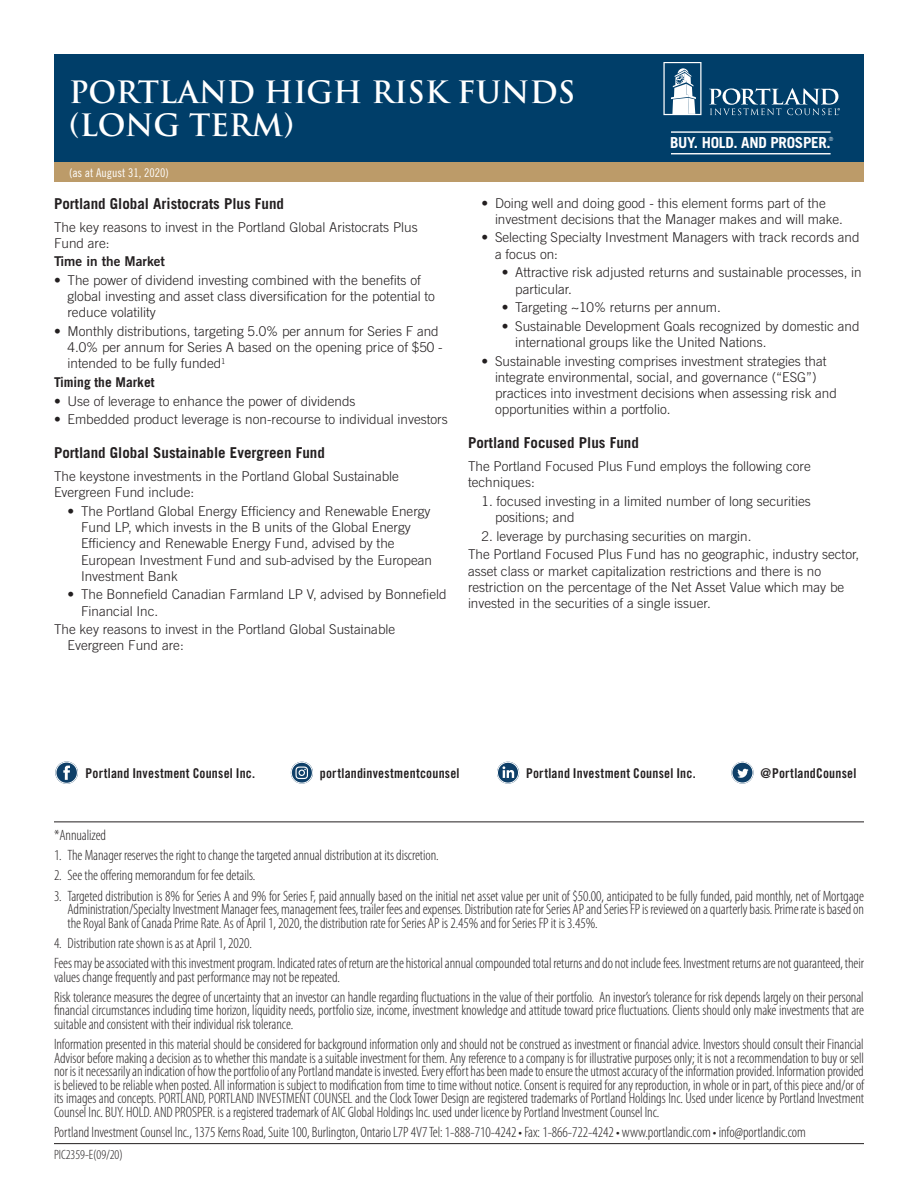
<style>
.page{position:relative;width:918px;height:1188px;background:#fff}
.page>*{position:absolute;margin:0;border:0;box-sizing:border-box;transform-origin:0 0}
.t1{font:700 30px/33px "Trajan Pro";color:#fff}
.t2{font:700 15.15px "Trade Gothic";letter-spacing:-.02em;color:#fff}
.Disclaimer_text{font:300 condensed 15px/13.5px "Myriad Pro";letter-spacing:-.005em;color:#231f20;text-align:justify}
.t3{font:700 15px "Trade Gothic";color:#231f20}
.t4{font:300 13.5px/16.2px "Trade Gothic";color:#231f20}
.Body_-_Bullets{font:13.5px "Trade Gothic Bold Cond Twenty";letter-spacing:.015em;color:#231f20}
.Disclaimer_text-2{font:300 condensed 13.5px "Myriad Pro";letter-spacing:-.005em;color:#231f20}
.t5{font:13.5px "Trade Gothic Bold Two";color:#231f20}
.t6{font:700 13.5px "Trade Gothic";color:#231f20}
.t7{font:12px "Trade Gothic Cond Eighteen";color:#fff}
.t8{font:300 5.7px "Trade Gothic";color:#fff}
</style>
<div class="page">
<div style="left:54px;top:54px;width:810px;height:109px;background:#003e69"></div>
<div style="left:54px;top:163px;width:810px;height:19px;background:#bc9b69"></div>
<svg style="left:664px;top:62px;width:37px;height:53px"></svg>
<svg style="left:709px;top:88px;width:131px;height:27px"></svg>
<hr style="left:671px;top:153px;width:160px;height:1px;background:#fff">
<hr style="left:671px;top:131px;width:160px;height:2px;background:#fff">
<hr style="left:54px;top:1143px;width:810px;height:1px;background:#231f20">
<hr style="left:54px;top:822px;width:810px;height:1px;background:#231f20">
<svg style="left:731px;top:762px;width:23px;height:22px"></svg>
<svg style="left:737px;top:769px;width:12px;height:9px"></svg>
<div style="left:732px;top:762px;width:21px;height:21px;border:1px solid #fff;border-radius:50%"></div>
<svg style="left:497px;top:762px;width:22px;height:22px"></svg>
<div style="left:497px;top:762px;width:22px;height:21px;border:1px solid #fff;border-radius:50%"></div>
<svg style="left:55px;top:762px;width:23px;height:22px"></svg>
<div style="left:56px;top:762px;width:22px;height:22px;border:1px solid #fff;border-radius:50%"></div>
<svg style="left:291px;top:762px;width:22px;height:22px"></svg>
<h1 class="t1" style="left:69px;top:76px;width:508px">PORTLAND HIGH RISK FUNDS (LONG TERM)</h1>
<p class="t7" style="left:69px;top:166px;width:101px">(as at August 31, 2020)</p>
<p class="t2" style="left:670px;top:134px;width:162px">BUY. HOLD. AND PROSPER.</p>
<p class="t8" style="left:829px;top:136px;width:6px">®</p>
<p class="t3" style="left:54px;top:194px;width:232px">Portland Global Aristocrats Plus Fund</p>
<p class="t4" style="left:54px;top:218px;width:365px">The key reasons to invest in the Portland Global Aristocrats Plus<br>Fund are:</p>
<p class="t5" style="left:54px;top:253px;width:113px">Time in the Market</p>
<p class="t4" style="left:68px;top:272px;width:369px;text-indent:-14px">• The power of dividend investing combined with the benefits of global investing and asset class diversification for the potential to reduce volatility</p>
<p class="t4" style="left:68px;top:323px;width:377px;text-indent:-14px">• Monthly distributions, targeting 5.0% per annum for Series F and<br>4.0% per annum for Series A based on the opening price of $50 - intended to be fully funded<sup>1</sup></p>
<p class="t6" style="left:54px;top:374px;width:102px">Timing the Market</p>
<p class="t4" style="left:54px;top:393px;width:303px">• Use of leverage to enhance the power of dividends</p>
<p class="t4" style="left:54px;top:411px;width:395px">• Embedded product leverage is non-recourse to individual investors</p>
<p class="t3" style="left:54px;top:444px;width:272px">Portland Global Sustainable Evergreen Fund</p>
<p class="t4" style="left:54px;top:468px;width:347px">The keystone investments in the Portland Global Sustainable<br>Evergreen Fund include:</p>
<p class="t4" style="left:81px;top:503px;width:353px;text-indent:-14px">• The Portland Global Energy Efficiency and Renewable Energy Fund LP, which invests in the B units of the Global Energy Efficiency and Renewable Energy Fund, advised by the European Investment Fund and sub-advised by the European Investment Bank</p>
<p class="t4" style="left:81px;top:586px;width:367px;text-indent:-14px">• The Bonnefield Canadian Farmland LP V, advised by Bonnefield<br>Financial Inc.</p>
<p class="t4" style="left:68px;top:621px;width:329px;text-indent:-14px">The key reasons to invest in the Portland Global Sustainable<br>Evergreen Fund are:</p>
<p class="t4" style="left:495px;top:195px;width:350px;text-indent:-14px">• Doing well and doing good - this element forms part of the investment decisions that the Manager makes and will make.</p>
<p class="t4" style="left:495px;top:229px;width:366px;text-indent:-14px">• Selecting Specialty Investment Managers with track records and a focus on:</p>
<p class="t4" style="left:515px;top:264px;width:348px;text-indent:-14px">• Attractive risk adjusted returns and sustainable processes, in particular.</p>
<p class="t4" style="left:502px;top:299px;width:221px">• Targeting ~10% returns per annum.</p>
<p class="t4" style="left:515px;top:318px;width:346px;text-indent:-14px">• Sustainable Development Goals recognized by domestic and international groups like the United Nations.</p>
<p class="t4" style="left:495px;top:353px;width:344px;text-indent:-14px">• Sustainable investing comprises investment strategies that integrate environmental, social, and governance (“ESG”) practices into investment decisions when assessing risk and opportunities within a portfolio.</p>
<p class="t3" style="left:468px;top:434px;width:172px">Portland Focused Plus Fund</p>
<p class="t4" style="left:468px;top:458px;width:344px">The Portland Focused Plus Fund employs the following core techniques:</p>
<p class="t4" style="left:495px;top:493px;width:317px;text-indent:-14px">1. focused investing in a limited number of long securities positions; and</p>
<p class="t4" style="left:482px;top:528px;width:272px">2. leverage by purchasing securities on margin.</p>
<p class="t4" style="left:468px;top:546px;width:393px">The Portland Focused Plus Fund has no geographic, industry sector, asset class or market capitalization restrictions and there is no restriction on the percentage of the Net Asset Value which may be invested in the securities of a single issuer.</p>
<p class="Body_-_Bullets" style="left:86px;top:765px;width:171px">Portland Investment Counsel Inc.</p>
<p class="Body_-_Bullets" style="left:320px;top:765px;width:141px">portlandinvestmentcounsel</p>
<p class="Body_-_Bullets" style="left:526px;top:765px;width:171px">Portland Investment Counsel Inc.</p>
<p class="Body_-_Bullets" style="left:760px;top:765px;width:97px">@PortlandCounsel</p>
<p class="Disclaimer_text" style="left:54px;top:828px;width:54px">*Annualized</p>
<p class="Disclaimer_text" style="left:54px;top:848px;width:386px">1. The Manager reserves the right to change the targeted annual distribution at its discretion.</p>
<p class="Disclaimer_text" style="left:54px;top:869px;width:203px">2. See the offering memorandum for fee details.</p>
<p class="Disclaimer_text" style="left:68px;top:889px;width:798px;text-indent:-14px">3. Targeted distribution is 8% for Series A and 9% for Series F, paid annually based on the initial net asset value per unit of $50.00, anticipated to be fully funded, paid monthly, net of Mortgage Administration/Specialty Investment Manager fees, management fees, trailer fees and expenses. Distribution rate for Series AP and Series FP is reviewed on a quarterly basis. Prime rate is based on the Royal Bank of Canada Prime Rate. As of April 1, 2020, the distribution rate for Series AP is 2.45% and for Series FP it is 3.45%.</p>
<p class="Disclaimer_text" style="left:54px;top:936px;width:199px">4. Distribution rate shown is as at April 1, 2020.</p>
<p class="Disclaimer_text" style="left:54px;top:956px;width:812px">Fees may be associated with this investment program. Indicated rates of return are the historical annual compounded total returns and do not include fees. Investment returns are not guaranteed, their values change frequently and past performance may not be repeated.</p>
<p class="Disclaimer_text" style="left:54px;top:990px;width:812px">Risk tolerance measures the degree of uncertainty that an investor can handle regarding fluctuations in the value of their portfolio. An investor’s tolerance for risk depends largely on their personal financial circumstances including time horizon, liquidity needs, portfolio size, income, investment knowledge and attitude toward price fluctuations. Clients should only make investments that are suitable and consistent with their individual risk tolerance.</p>
<p class="Disclaimer_text" style="left:54px;top:1037px;width:812px">Information presented in this material should be considered for background information only and should not be construed as investment or financial advice. Investors should consult their Financial Advisor before making a decision as to whether this mandate is a suitable investment for them. Any reference to a company is for illustrative purposes only; it is not a recommendation to buy or sell nor is it necessarily an indication of how the portfolio of any Portland mandate is invested. Every effort has been made to ensure the utmost accuracy of the information provided. Information provided is believed to be reliable when posted. All information is subject to modification from time to time without notice. Consent is required for any reproduction, in whole or in part, of this piece and/or of its images and concepts. PORTLAND, PORTLAND INVESTMENT COUNSEL and the Clock Tower Design are registered trademarks of Portland Holdings Inc. Used under licence by Portland Investment Counsel Inc. BUY. HOLD. AND PROSPER. is a registered trademark of AIC Global Holdings Inc. used under licence by Portland Investment Counsel Inc.</p>
<p class="Disclaimer_text" style="left:54px;top:1125px;width:753px">Portland Investment Counsel Inc., 1375 Kerns Road, Suite 100, Burlington, Ontario L7P 4V7 Tel: 1-888-710-4242 • Fax: 1-866-722-4242 • www.portlandic.com • info@portlandic.com</p>
<p class="Disclaimer_text-2" style="left:54px;top:1147px;width:70px">PIC2359-E(09/20)</p>
</div>
